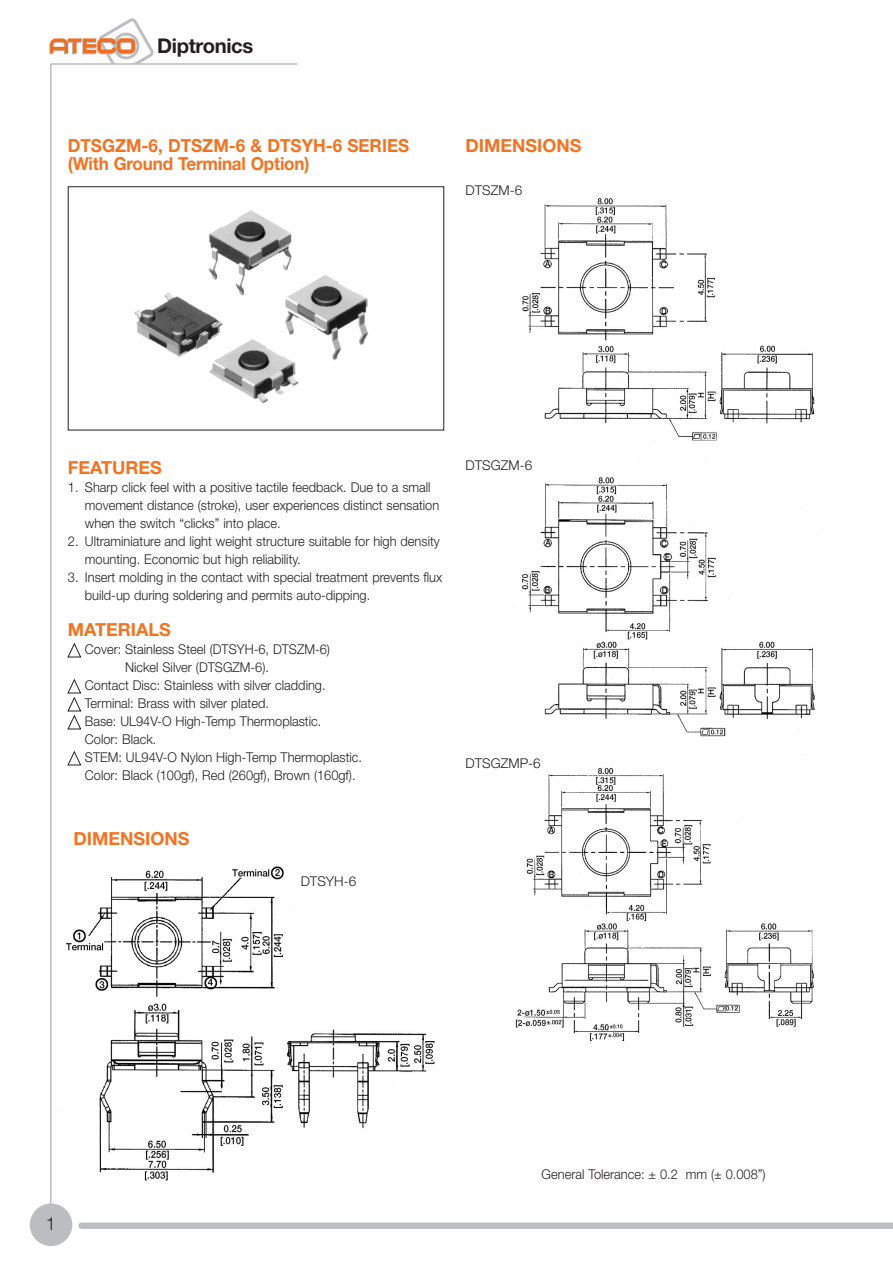
<style>
.page{position:relative;width:893px;height:1263px;background:#fff}
.page>*{position:absolute;margin:0;border:0;box-sizing:border-box;transform-origin:0 0}
.t1{font:700 20.25px "Helvetica Neue";letter-spacing:-.015em;color:#231f20}
.t2{font:700 18px/18px "Helvetica Neue";color:#f47321;scale:.95 1}
.t3{font:700 18px "Helvetica Neue";color:#f47321}
.t4{font:300 18px "Helvetica Neue";color:#231f20}
.t5{font:300 13.5px/18px "Helvetica Neue";color:#231f20;scale:.95 1}
.t6{font:300 13.5px "Helvetica Neue";color:#231f20}
.s1{font-family:"Universal Newswith Comm Pi";font-weight:400;color:#fff}
</style>
<div class="page">
<img style="left:66px;top:866px;width:369px;height:315px">
<svg style="left:78px;top:1222px;width:814px;height:7px;background:#c1c2c5"></svg>
<img style="left:49px;top:18px;width:105px;height:45px">
<hr style="left:50px;top:64px;width:2px;height:1170px;background:#bcbdc0">
<hr style="left:50px;top:63px;width:247px;height:2px;background:#bcbdc0">
<div style="left:30px;top:1203px;width:42px;height:43px;background:#bcbdc0;border-radius:50%"></div>
<img style="left:515px;top:198px;width:300px;height:844px">
<img style="left:134px;top:210px;width:234px;height:194px">
<div style="left:68px;top:186px;width:376px;height:244px;border:1px solid #231f20"></div>
<h1 class="t1" style="left:157px;top:39px;width:98px">Diptronics</h1>
<h2 class="t2" style="left:68px;top:138px;width:361px">DTSGZM-6, DTSZM-6 &amp; DTSYH-6 SERIES (With Ground Terminal Option)</h2>
<h2 class="t3" style="left:465px;top:139px;width:117px">DIMENSIONS</h2>
<p class="t6" style="left:465px;top:186px;width:58px">DTSZM-6</p>
<h2 class="t3" style="left:68px;top:461px;width:96px">FEATURES</h2>
<p class="t5" style="left:85px;top:480px;width:374px;text-indent:-17px">1. Sharp click feel with a positive tactile feedback. Due to a small movement distance (stroke), user experiences distinct sensation when the switch “clicks” into place.</p>
<p class="t5" style="left:85px;top:534px;width:375px;text-indent:-17px">2. Ultraminiature and light weight structure suitable for high density mounting. Economic but high reliability.</p>
<p class="t5" style="left:85px;top:570px;width:378px;text-indent:-17px">3. Insert molding in the contact with special treatment prevents flux build-up during soldering and permits auto-dipping.</p>
<h2 class="t3" style="left:68px;top:623px;width:104px">MATERIALS</h2>
<p class="t5" style="left:68px;top:642px;width:277px"><span class="s1">∂</span> Cover: Stainless Steel (DTSYH-6, DTSZM-6)</p>
<p class="t5" style="left:125px;top:660px;width:153px">Nickel Silver (DTSGZM-6).</p>
<p class="t5" style="left:68px;top:678px;width:273px"><span class="s1">∂</span> Contact Disc: Stainless with silver cladding.</p>
<p class="t5" style="left:68px;top:696px;width:213px"><span class="s1">∂</span> Terminal: Brass with silver plated.</p>
<p class="t5" style="left:68px;top:714px;width:268px"><span class="s1">∂</span> Base: UL94V-O High-Temp Thermoplastic.</p>
<p class="t5" style="left:85px;top:732px;width:77px">Color: Black.</p>
<p class="t5" style="left:68px;top:750px;width:311px"><span class="s1">∂</span> STEM: UL94V-O Nylon High-Temp Thermoplastic.</p>
<p class="t5" style="left:85px;top:768px;width:286px">Color: Black (100gf), Red (260gf), Brown (160gf).</p>
<h2 class="t3" style="left:74px;top:832px;width:117px">DIMENSIONS</h2>
<p class="t6" style="left:301px;top:876px;width:57px">DTSYH-6</p>
<p class="t6" style="left:465px;top:461px;width:68px">DTSGZM-6</p>
<p class="t6" style="left:465px;top:758px;width:77px">DTSGZMP-6</p>
<h2 class="t4" style="left:46px;top:1217px;width:12px">1</h2>
<p class="t5" style="left:542px;top:1167px;width:237px">General Tolerance: ± 0.2 mm (± 0.008”)</p>
</div>
